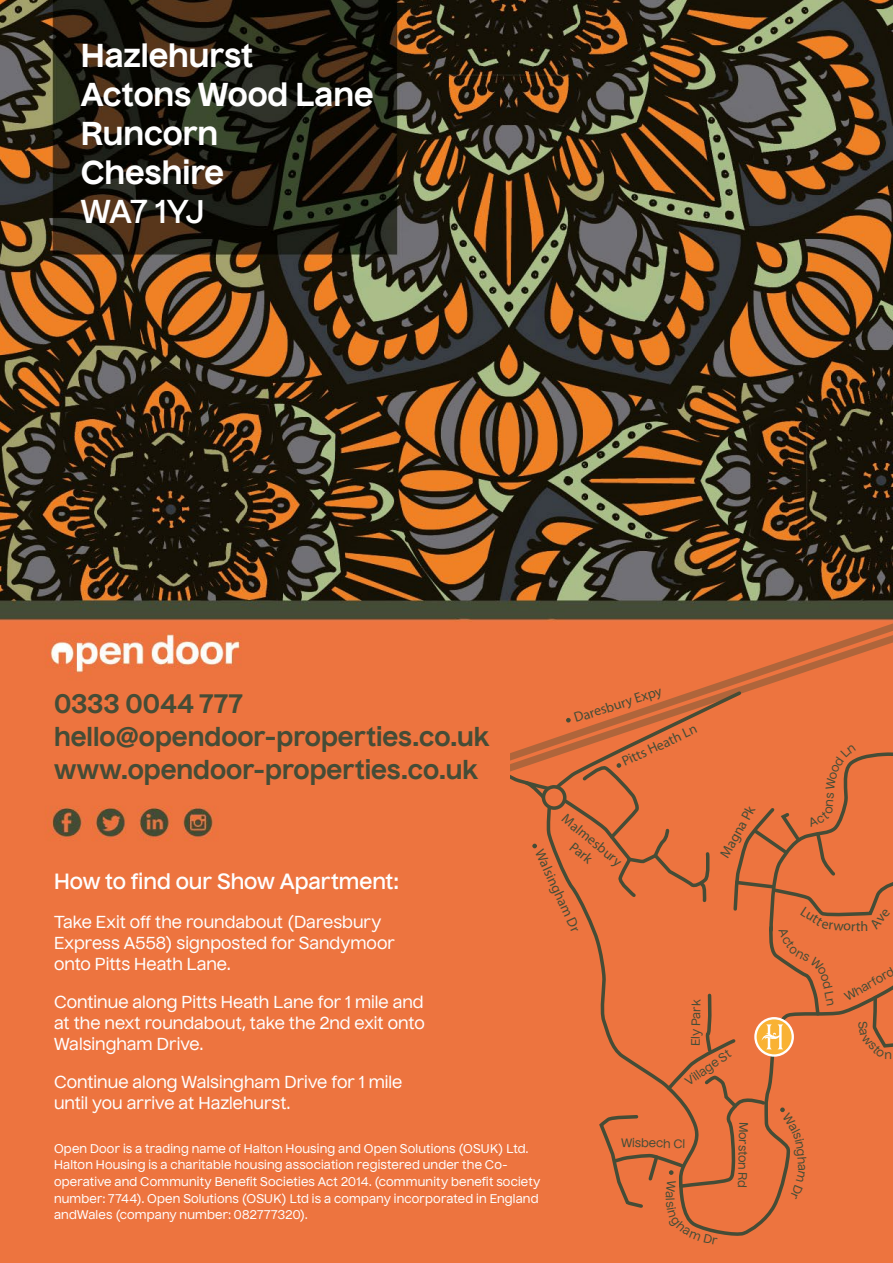
<style>
.page{position:relative;width:893px;height:1263px;background:#fff}
.page>*{position:absolute;margin:0;border:0;box-sizing:border-box;transform-origin:0 0}
.t1{font:700 31.5px/39px "Nuckle";color:#fff}
.t2{font:600 31.5px "Nuckle";letter-spacing:-.04em;color:#fff}
.t3{font:700 25.5px/32.7px "Nuckle";color:#454c36}
.t4{font:600 21px "Nuckle";color:#fff}
.t5{font:500 16.5px/21px "Nuckle";color:#fff}
.t6{font:14.1px/16.8px "Myriad Pro";color:#454c36;text-align:center}
.t7{font:500 12px/16.5px "Nuckle";letter-spacing:.015em;color:#fff}
.t8{font:500 11.7px "Nuckle";color:#454c36}
</style>
<div class="page">
<img style="left:0;top:0;width:893px;height:1263px">
<svg style="left:511px;top:607px;width:382px;height:83px;background:#ce6c3d"></svg>
<svg style="left:511px;top:690px;width:382px;height:554px;background:#e3723e"></svg>
<h1 class="t1" style="left:81px;top:35px;width:294px">Hazlehurst<br>Actons Wood Lane<br>Runcorn<br>Cheshire</h1>
<h1 class="t2" style="left:81px;top:191px;width:125px">WA7 1YJ</h1>
<h2 class="t3" style="left:54px;top:687px;width:437px">0333 0044 777 hello@opendoor-properties.co.uk www.opendoor-properties.co.uk</h2>
<p class="t6" style="left:572px;top:709px;width:93px;rotate:-17deg">Daresbury Expy</p>
<p class="t6" style="left:619px;top:754px;width:83px;rotate:-25deg">Pitts Heath Ln</p>
<p class="t6" style="left:569px;top:810px;width:75px;rotate:39deg">Malmesbury<br>Park</p>
<p class="t6" style="left:716px;top:852px;width:59px;rotate:-61deg">Magna Pk</p>
<p class="t6" style="left:547px;top:846px;width:91px;rotate:65deg">Walsingham Dr</p>
<h3 class="t4" style="left:54px;top:868px;width:346px">How to find our Show Apartment:</h3>
<h3 class="t5" style="left:54px;top:911px;width:342px">Take Exit off the roundabout (Daresbury<br>Express A558) signposted for Sandymoor onto Pitts Heath Lane.</h3>
<h3 class="t5" style="left:54px;top:991px;width:372px;text-align:justify">Continue along Pitts Heath Lane for 1 mile and at the next roundabout, take the 2nd exit onto Walsingham Drive.</h3>
<h3 class="t5" style="left:54px;top:1072px;width:350px">Continue along Walsingham Drive for 1 mile until you arrive at Hazlehurst.</h3>
<p class="t7" style="left:54px;top:1140px;width:488px">Open Door is a trading name of Halton Housing and Open Solutions (OSUK) Ltd.<br>Halton Housing is a charitable housing association registered under the Co&shy;operative and Community Benefit Societies Act 2014. (community benefit society number: 7744). Open Solutions (OSUK) Ltd is a company incorporated in England andWales (company number: 082777320).</p>
<p class="t8" style="left:688px;top:1045px;width:48px;rotate:-89deg">Ely Park</p>
<p class="t8" style="left:682px;top:1076px;width:54px;rotate:-35deg">Village St</p>
<p class="t8" style="left:751px;top:1122px;width:68px;rotate:91deg">Morston Rd</p>
<p class="t8" style="left:621px;top:1135px;width:65px;rotate:1deg">Wisbech Cl</p>
<p class="t6" style="left:861px;top:918px;width:9px">h</p>
<p class="t8" style="left:842px;top:991px;width:56px;rotate:-30deg">Wharford</p>
</div>
